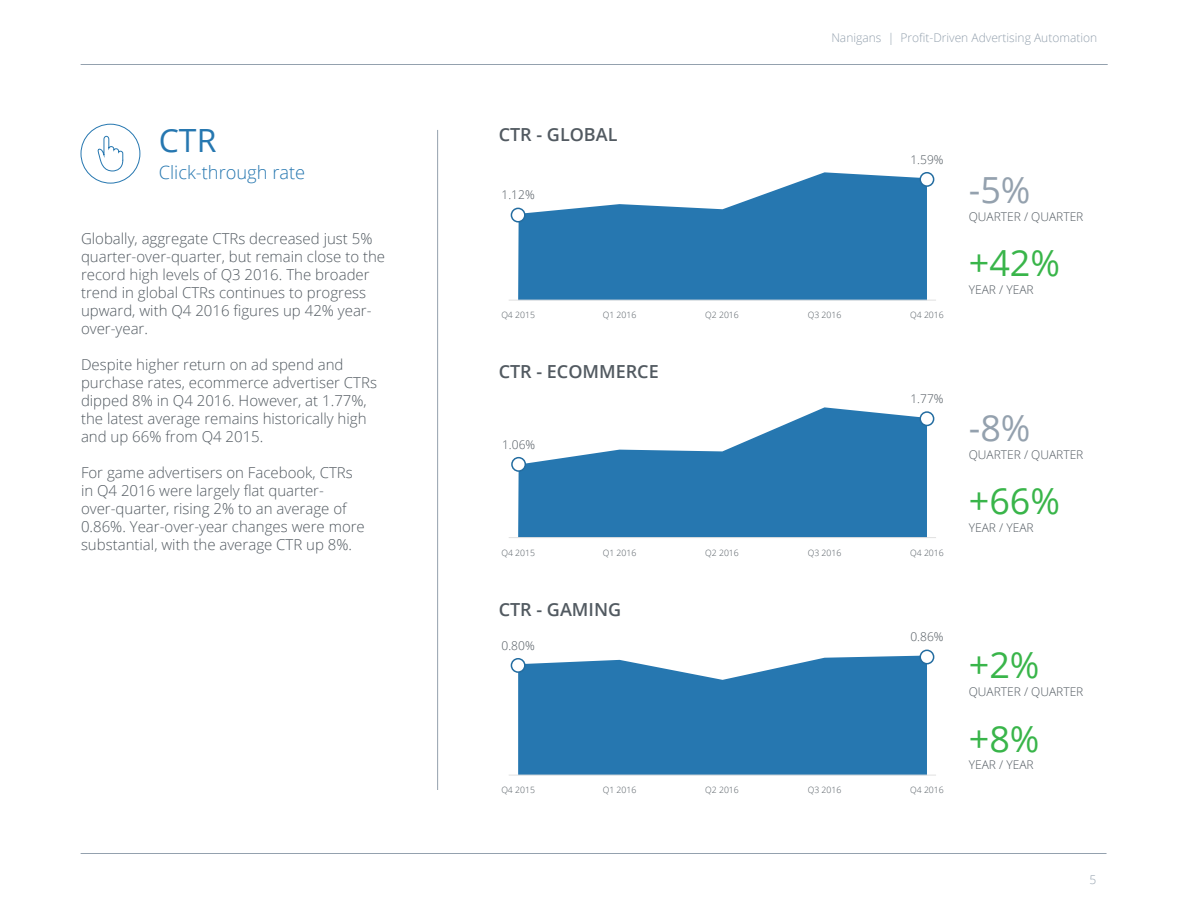
<style>
.page{position:relative;width:1188px;height:918px;background:#fff}
.page>*{position:absolute;margin:0;border:0;box-sizing:border-box;transform-origin:0 0}
.t1{font:36px "Open Sans";color:#39b54a}
.t2{font:36px "Open Sans";color:#94a1ae}
.t3{font:31.95px "Open Sans";color:#2677b0}
.t4{font:300 18.3px "Open Sans";color:#2677b0}
.t5{font:600 18px "Open Sans";color:#525a61}
.t6{font:300 15px/18px "Open Sans";color:#525a61}
.t7{font:300 12px "Open Sans";color:#525a61}
.t8{font:300 12px "Open Sans";color:#94a1ae}
.t9{font:300 8.7px "Open Sans";color:#525a61}
</style>
<div class="page">
<svg style="left:518px;top:656px;width:409px;height:119px;background:#3580b5"></svg>
<svg style="left:518px;top:172px;width:409px;height:128px;fill:#2677b0"></svg>
<hr style="left:81px;top:64px;width:1027px;height:1px;background:#94a1ae">
<hr style="left:81px;top:853px;width:1026px;height:1px;background:#94a1ae">
<div style="left:81px;top:124px;width:59px;height:59px;border:1px solid #2677b0;border-radius:50%"></div>
<svg style="left:97px;top:136px;width:27px;height:36px"></svg>
<hr style="left:437px;top:130px;width:1px;height:660px;background:#94a1ae">
<div style="left:920px;top:173px;width:14px;height:13px;background:#fff;border-radius:50%"></div>
<div style="left:920px;top:172px;width:14px;height:15px;border:2px solid #236ca0;border-radius:50%"></div>
<div style="left:511px;top:208px;width:14px;height:14px;background:#fff;border-radius:50%"></div>
<div style="left:511px;top:208px;width:15px;height:15px;border:2px solid #236ca0;border-radius:50%"></div>
<div style="left:511px;top:659px;width:14px;height:13px;background:#fff;border-radius:50%"></div>
<div style="left:511px;top:658px;width:15px;height:15px;border:2px solid #236ca0;border-radius:50%"></div>
<div style="left:920px;top:650px;width:14px;height:14px;background:#fff;border-radius:50%"></div>
<div style="left:920px;top:650px;width:14px;height:14px;border:2px solid #236ca0;border-radius:50%"></div>
<hr style="left:509px;top:300px;width:427px;height:1px;background:#e0e0e0">
<svg style="left:518px;top:407px;width:409px;height:130px;fill:#2677b0"></svg>
<div style="left:920px;top:412px;width:14px;height:13px;background:#fff;border-radius:50%"></div>
<div style="left:920px;top:411px;width:14px;height:15px;border:2px solid #236ca0;border-radius:50%"></div>
<div style="left:512px;top:458px;width:13px;height:13px;background:#fff;border-radius:50%"></div>
<div style="left:511px;top:457px;width:15px;height:15px;border:2px solid #236ca0;border-radius:50%"></div>
<hr style="left:509px;top:537px;width:427px;height:1px;background:#e0e0e0">
<hr style="left:509px;top:775px;width:427px;height:1px;background:#e0e0e0">
<h2 class="t3" style="left:159px;top:118px;width:59px">CTR</h2>
<p class="t4" style="left:159px;top:160px;width:148px">Click-through rate</p>
<p class="t6" style="left:81px;top:229px;width:306px">Globally, aggregate CTRs decreased just 5% quarter-over-quarter, but remain close to the record high levels of Q3 2016. The broader trend in global CTRs continues to progress upward, with Q4 2016 figures up 42% year&shy;over-year.</p>
<p class="t6" style="left:81px;top:355px;width:298px">Despite higher return on ad spend and purchase rates, ecommerce advertiser CTRs dipped 8% in Q4 2016. However, at 1.77%, the latest average remains historically high and up 66% from Q4 2015.</p>
<p class="t6" style="left:81px;top:463px;width:285px">For game advertisers on Facebook, CTRs in Q4 2016 were largely flat quarter&shy;over-quarter, rising 2% to an average of 0.86%. Year-over-year changes were more substantial, with the average CTR up 8%.</p>
<p class="t5" style="left:499px;top:122px;width:120px">CTR - GLOBAL</p>
<p class="t7" style="left:502px;top:187px;width:35px">1.12%</p>
<p class="t8" style="left:831px;top:29px;width:267px">Nanigans | Profit-Driven Advertising Automation</p>
<p class="t7" style="left:910px;top:151px;width:35px">1.59%</p>
<h1 class="t2" style="left:969px;top:165px;width:63px">-5%</h1>
<p class="t7" style="left:969px;top:208px;width:116px">QUARTER / QUARTER</p>
<h1 class="t1" style="left:969px;top:238px;width:93px">+42%</h1>
<p class="t7" style="left:969px;top:281px;width:66px">YEAR / YEAR</p>
<p class="t9" style="left:501px;top:309px;width:35px">Q4 2015</p>
<p class="t9" style="left:603px;top:309px;width:35px">Q1 2016</p>
<p class="t9" style="left:705px;top:309px;width:35px">Q2 2016</p>
<p class="t9" style="left:808px;top:309px;width:35px">Q3 2016</p>
<p class="t9" style="left:910px;top:309px;width:35px">Q4 2016</p>
<p class="t5" style="left:499px;top:360px;width:162px">CTR - ECOMMERCE</p>
<p class="t7" style="left:502px;top:436px;width:35px">1.06%</p>
<p class="t7" style="left:910px;top:390px;width:35px">1.77%</p>
<p class="t9" style="left:501px;top:547px;width:35px">Q4 2015</p>
<p class="t9" style="left:603px;top:547px;width:35px">Q1 2016</p>
<p class="t9" style="left:705px;top:547px;width:35px">Q2 2016</p>
<p class="t9" style="left:808px;top:547px;width:35px">Q3 2016</p>
<p class="t9" style="left:910px;top:547px;width:35px">Q4 2016</p>
<p class="t5" style="left:499px;top:597px;width:124px">CTR - GAMING</p>
<p class="t7" style="left:502px;top:637px;width:35px">0.80%</p>
<p class="t7" style="left:910px;top:629px;width:35px">0.86%</p>
<p class="t9" style="left:501px;top:784px;width:35px">Q4 2015</p>
<p class="t9" style="left:603px;top:784px;width:35px">Q1 2016</p>
<p class="t9" style="left:705px;top:784px;width:35px">Q2 2016</p>
<p class="t9" style="left:808px;top:784px;width:35px">Q3 2016</p>
<p class="t9" style="left:910px;top:784px;width:35px">Q4 2016</p>
<h1 class="t2" style="left:969px;top:403px;width:63px">-8%</h1>
<p class="t7" style="left:969px;top:446px;width:116px">QUARTER / QUARTER</p>
<h1 class="t1" style="left:969px;top:476px;width:93px">+66%</h1>
<p class="t7" style="left:969px;top:519px;width:66px">YEAR / YEAR</p>
<h1 class="t1" style="left:969px;top:641px;width:72px">+2%</h1>
<p class="t7" style="left:969px;top:684px;width:116px">QUARTER / QUARTER</p>
<h1 class="t1" style="left:969px;top:714px;width:72px">+8%</h1>
<p class="t7" style="left:969px;top:757px;width:66px">YEAR / YEAR</p>
<p class="t8" style="left:1090px;top:871px;width:8px">5</p>
</div>
